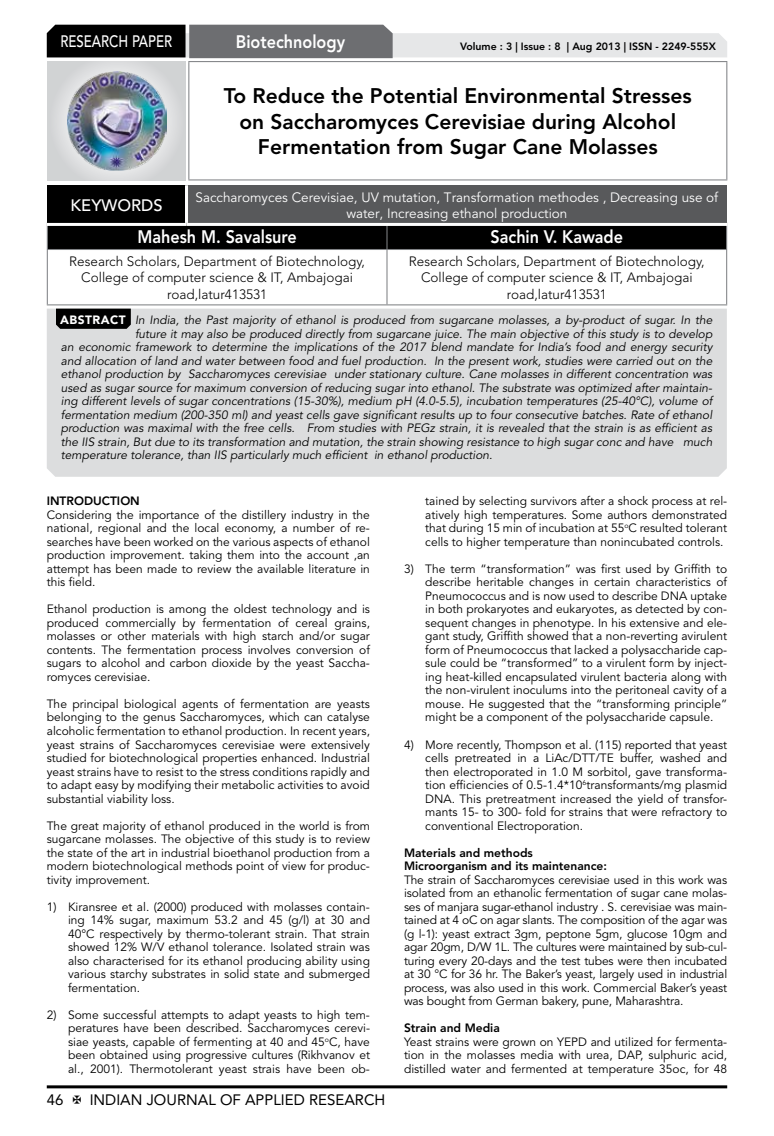
<style>
.page{position:relative;width:774px;height:1136px;background:#fff}
.page>*{position:absolute;margin:0;border:0;box-sizing:border-box;transform-origin:0 0}
.t1{font:800 21px/25.2px "Avenir LT Std";color:#000;text-align:center}
.t2{font:800 18px "Avenir LT Std";color:#fff;scale:.9 1}
.t3{font:500 16.5px "Avenir LT Std";color:#fff;scale:.8 1}
.t4{font:500 16.5px "Avenir LT Std";color:#fff}
.t5{font:15px "Avenir LT Std";color:#000}
.t6{font:300 13.5px/16.2px "Avenir LT Std";color:#000;text-align:center}
.t7{font:13.5px/16.2px "Avenir LT Std";color:#fff;text-align:center}
.t8{font:12px/13.5px "Avenir LT Std";color:#000;text-align:justify}
.t9{font:italic 12px "Avenir LT Std";color:#000}
.t10{font:800 12px/13.5px "Avenir LT Std";color:#000}
.t11{font:800 10.5px "Avenir LT Std";color:#000}
.s1{font-weight:900;font-style:normal;color:#fff}
</style>
<div class="page">
<hr style="left:47px;top:1085px;width:680px;height:3px;background:#000">
<div style="left:48px;top:62px;width:137px;height:118px;background:linear-gradient(to right,#d9dadb,#d9dadb)"></div>
<img style="left:68px;top:71px;width:99px;height:100px">
<svg style="left:47px;top:25px;width:680px;height:33px;background:#979899"></svg>
<hr style="left:188px;top:61px;width:539px;height:1px;background:#808285">
<hr style="left:188px;top:62px;width:1px;height:117px;background:#808285">
<hr style="left:726px;top:62px;width:1px;height:117px;background:#808285">
<hr style="left:188px;top:179px;width:539px;height:1px;background:#808285">
<div style="left:47px;top:226px;width:680px;height:23px;background:#000"></div>
<hr style="left:47px;top:249px;width:340px;height:1px;background:#808285">
<hr style="left:47px;top:250px;width:1px;height:54px;background:#808285">
<hr style="left:387px;top:249px;width:340px;height:1px;background:#808285">
<hr style="left:386px;top:250px;width:1px;height:54px;background:#808285">
<hr style="left:726px;top:250px;width:1px;height:54px;background:#808285">
<hr style="left:47px;top:304px;width:340px;height:1px;background:#808285">
<hr style="left:387px;top:304px;width:340px;height:1px;background:#808285">
<div style="left:47px;top:185px;width:139px;height:39px;background:#000"></div>
<div style="left:186px;top:185px;width:541px;height:39px;background:#58595b"></div>
<hr style="left:185px;top:185px;width:3px;height:38px;background:#fff">
<hr style="left:47px;top:223px;width:139px;height:3px;background:#fff">
<hr style="left:186px;top:223px;width:541px;height:3px;background:#fff">
<div style="left:47px;top:308px;width:680px;height:168px;background:#dcddde"></div>
<svg style="left:56px;top:308px;width:75px;height:21px;background:#0b0b0b"></svg>
<h3 class="t3" style="left:60px;top:32px;width:139px">RESEARCH PAPER</h3>
<h2 class="t2" style="left:236px;top:31px;width:123px">Biotechnology</h2>
<p class="t11" style="left:460px;top:41px;width:257px">Volume : 3 | Issue : 8 | Aug 2013 | ISSN - 2249-555X</p>
<h1 class="t1" style="left:224px;top:84px;width:470px">To Reduce the Potential Environmental Stresses on Saccharomyces Cerevisiae during Alcohol<br>Fermentation from Sugar Cane Molasses</h1>
<h3 class="t4" style="left:71px;top:196px;width:94px">KEYWORDS</h3>
<p class="t7" style="left:196px;top:189px;width:524px">Saccharomyces Cerevisiae, UV mutation, Transformation methodes , Decreasing use of water, Increasing ethanol production</p>
<h2 class="t2" style="left:137px;top:226px;width:178px">Mahesh M. Savalsure</h2>
<h2 class="t2" style="left:490px;top:226px;width:149px">Sachin V. Kawade</h2>
<p class="t6" style="left:69px;top:253px;width:297px">Research Scholars, Department of Biotechnology,<br>College of computer science &amp; IT, Ambajogai road,latur413531</p>
<p class="t6" style="left:409px;top:253px;width:297px">Research Scholars, Department of Biotechnology,<br>College of computer science &amp; IT, Ambajogai road,latur413531</p>
<p class="t9" style="left:60px;top:313px;width:653px"><span class="s1">ABSTRACT</span> In India, the Past majority of ethanol is produced from sugarcane molasses, a by-product of sugar. In the</p>
<p class="t9" style="left:135px;top:326px;width:579px">future it may also be produced directly from sugarcane juice. The main objective of this study is to develop</p>
<p class="t9" style="left:61px;top:340px;width:653px">an economic framework to determine the implications of the 2017 blend mandate for India’s food and energy security</p>
<p class="t9" style="left:61px;top:353px;width:653px">and allocation of land and water between food and fuel production. In the present work, studies were carried out on the</p>
<p class="t9" style="left:61px;top:367px;width:653px">ethanol production by Saccharomyces cerevisiae under stationary culture. Cane molasses in different concentration was</p>
<p class="t9" style="left:61px;top:380px;width:653px">used as sugar source for maximum conversion of reducing sugar into ethanol. The substrate was optimized after maintain-</p>
<p class="t9" style="left:61px;top:394px;width:653px">ing different levels of sugar concentrations (15-30%), medium pH (4.0-5.5), incubation temperatures (25-40°C), volume of</p>
<p class="t9" style="left:61px;top:407px;width:653px">fermentation medium (200-350 ml) and yeast cells gave significant results up to four consecutive batches. Rate of ethanol</p>
<p class="t9" style="left:61px;top:421px;width:653px">production was maximal with the free cells. From studies with PEGz strain, it is revealed that the strain is as efficient as</p>
<p class="t9" style="left:61px;top:434px;width:653px">the IIS strain, But due to its transformation and mutation, the strain showing resistance to high sugar conc and have much</p>
<p class="t9" style="left:61px;top:448px;width:433px">temperature tolerance, than IIS particularly much efficient in ethanol production.</p>
<p class="t10" style="left:47px;top:494px;width:95px">INTRODUCTION</p>
<p class="t8" style="left:47px;top:508px;width:325px">Considering the importance of the distillery industry in the national, regional and the local economy, a number of re&shy;searches have been worked on the various aspects of ethanol production improvement. taking them into the account ,an attempt has been made to review the available literature in this field.</p>
<p class="t8" style="left:47px;top:602px;width:325px">Ethanol production is among the oldest technology and is produced commercially by fermentation of cereal grains, molasses or other materials with high starch and/or sugar contents. The fermentation process involves conversion of sugars to alcohol and carbon dioxide by the yeast Saccha&shy;romyces cerevisiae.</p>
<p class="t8" style="left:47px;top:697px;width:325px">The principal biological agents of fermentation are yeasts belonging to the genus Saccharomyces, which can catalyse alcoholic fermentation to ethanol production. In recent years, yeast strains of Saccharomyces cerevisiae were extensively studied for biotechnological properties enhanced. Industrial yeast strains have to resist to the stress conditions rapidly and to adapt easy by modifying their metabolic activities to avoid substantial viability loss.</p>
<p class="t8" style="left:47px;top:818px;width:325px">The great majority of ethanol produced in the world is from sugarcane molasses. The objective of this study is to review the state of the art in industrial bioethanol production from a modern biotechnological methods point of view for produc&shy;tivity improvement.</p>
<p class="t8" style="left:68px;top:899px;width:303px;text-indent:-21px">1) Kiransree et al. (2000) produced with molasses contain&shy;ing 14% sugar, maximum 53.2 and 45 (g/l) at 30 and 40°C respectively by thermo-tolerant strain. That strain showed 12% W/V ethanol tolerance. Isolated strain was also characterised for its ethanol producing ability using various starchy substrates in solid state and submerged fermentation.</p>
<p class="t8" style="left:68px;top:1007px;width:303px;text-indent:-21px">2) Some successful attempts to adapt yeasts to high tem&shy;peratures have been described. Saccharomyces cerevi&shy;siae yeasts, capable of fermenting at 40 and 45<sup>o</sup>C, have been obtained using progressive cultures (Rikhvanov et al., 2001). Thermotolerant yeast strais have been ob-</p>
<p class="t8" style="left:425px;top:494px;width:303px">tained by selecting survivors after a shock process at rel&shy;atively high temperatures. Some authors demonstrated that during 15 min of incubation at 55<sup>o</sup>C resulted tolerant cells to higher temperature than nonincubated controls.</p>
<p class="t8" style="left:425px;top:562px;width:303px;text-indent:-21px">3) The term “transformation” was first used by Griffith to describe heritable changes in certain characteristics of Pneumococcus and is now used to describe DNA uptake in both prokaryotes and eukaryotes, as detected by con&shy;sequent changes in phenotype. In his extensive and ele&shy;gant study, Griffith showed that a non-reverting avirulent form of Pneumococcus that lacked a polysaccharide cap&shy;sule could be “transformed” to a virulent form by inject&shy;ing heat-killed encapsulated virulent bacteria along with the non-virulent inoculums into the peritoneal cavity of a mouse. He suggested that the “transforming principle” might be a component of the polysaccharide capsule.</p>
<p class="t8" style="left:425px;top:737px;width:303px;text-indent:-21px">4) More recently, Thompson et al. (115) reported that yeast cells pretreated in a LiAc/DTT/TE buffer, washed and then electroporated in 1.0 M sorbitol, gave transforma&shy;tion efficiencies of 0.5-1.4*10<sup>6</sup>transformants/mg plasmid DNA. This pretreatment increased the yield of transfor&shy;mants 15- to 300- fold for strains that were refractory to conventional Electroporation.</p>
<p class="t10" style="left:404px;top:845px;width:204px">Materials and methods<br>Microorganism and its maintenance:</p>
<p class="t8" style="left:404px;top:872px;width:325px">The strain of Saccharomyces cerevisiae used in this work was isolated from an ethanolic fermentation of sugar cane molas&shy;ses of manjara sugar-ethanol industry . S. cerevisiae was main&shy;tained at 4 oC on agar slants. The composition of the agar was (g l-1): yeast extract 3gm, peptone 5gm, glucose 10gm and agar 20gm, D/W 1L. The cultures were maintained by sub-cul&shy;turing every 20-days and the test tubes were then incubated at 30 °C for 36 hr. The Baker’s yeast, largely used in industrial process, was also used in this work. Commercial Baker’s yeast was bought from German bakery, pune, Maharashtra.</p>
<p class="t10" style="left:404px;top:1021px;width:97px">Strain and Media</p>
<p class="t8" style="left:404px;top:1034px;width:325px">Yeast strains were grown on YEPD and utilized for fermenta&shy;tion in the molasses media with urea, DAP, sulphuric acid, distilled water and fermented at temperature 35oc, for 48</p>
<p class="t5" style="left:47px;top:1090px;width:18px">46</p>
<p class="t5" style="left:90px;top:1090px;width:297px">INDIAN JOURNAL OF APPLIED RESEARCH</p>
</div>
